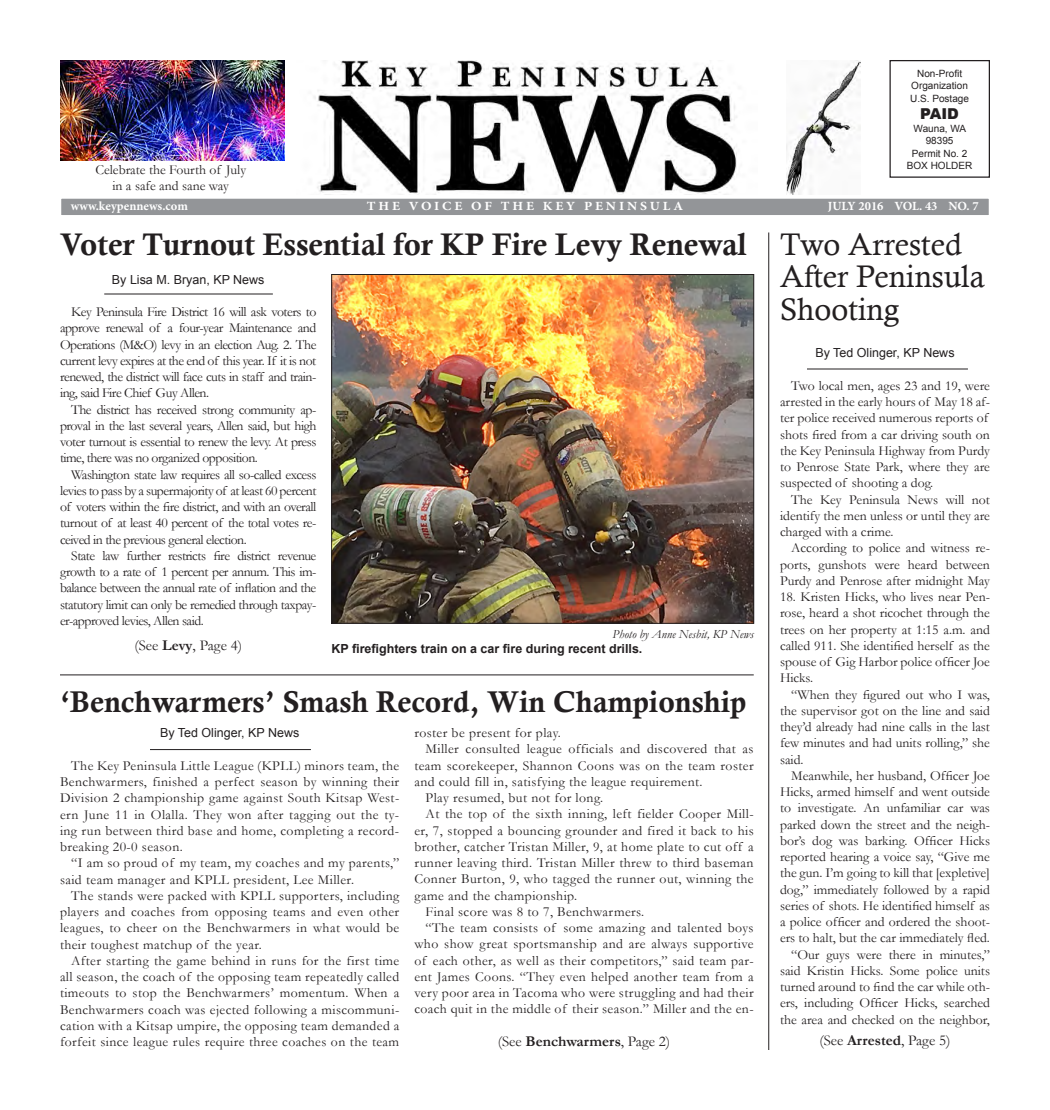
<style>
.page{position:relative;width:1050px;height:1110px;background:#fff}
.page>*{position:absolute;margin:0;border:0;box-sizing:border-box;transform-origin:0 0}
.t1{font:31.25px "Calis MT Bol";letter-spacing:-.005em;color:#231f20}
.t2{font:31.25px/32.5px "Calisto";color:#231f20}
.t3{font:30px "Calis MT Bol";color:#231f20}
.t4{font:15px "Garamond";color:#231f20}
.t5{font:700 15px "Garamond";color:#231f20}
.t6{font:900 15px "Arial";color:#231f20}
.t7{font:13.75px/16.2px "Garamond";color:#231f20;text-align:justify}
.t8{font:13.75px/16.2px "Garamond";letter-spacing:.03em;color:#231f20}
.t9{font:12.5px "Arial";color:#231f20}
.t10{font:700 12.5px "Arial";color:#231f20}
.t11{font:700 12.5px "Minion Pro";letter-spacing:.015em;color:#fff}
.t12{font:700 12.5px "Minion Pro";letter-spacing:.21em;color:#fff;scale:1.1 1}
.t13{font:italic 12.5px "Garamond";color:#231f20}
.t14{font:10px/12.5px "Arial";color:#231f20;text-align:center}
.s1{font-weight:700}
.s2{font-weight:400}
</style>
<div class="page">
<img style="left:314px;top:60px;width:423px;height:134px">
<div style="left:889px;top:60px;width:101px;height:118px;border:1px solid #231f20"></div>
<div style="left:60px;top:197px;width:930px;height:19px;background:#939598;border:1px solid #fff"></div>
<hr style="left:60px;top:675px;width:694px;height:1px;background:#231f20">
<img style="left:786px;top:60px;width:74px;height:134px">
<img style="left:60px;top:60px;width:225px;height:101px">
<hr style="left:769px;top:232px;width:1px;height:818px;background:#231f20">
<hr style="left:807px;top:369px;width:161px;height:1px;background:#231f20">
<hr style="left:150px;top:749px;width:161px;height:1px;background:#231f20">
<hr style="left:104px;top:294px;width:169px;height:1px;background:#231f20">
<img style="left:334px;top:276px;width:418px;height:345px">
<div style="left:332px;top:274px;width:422px;height:349px;border:1px solid #231f20"></div>
<p class="t7" style="left:95px;top:161px;width:152px">Celebrate the Fourth of July</p>
<p class="t7" style="left:112px;top:178px;width:118px">in a safe and sane way</p>
<p class="t14" style="left:911px;top:67px;width:58px">Non-Profit<br>Organization</p>
<p class="t14" style="left:910px;top:92px;width:60px">U.S. Postage</p>
<p class="t6" style="left:920px;top:103px;width:40px">PAID</p>
<p class="t14" style="left:914px;top:122px;width:54px">Wauna, WA<br>98395</p>
<p class="t14" style="left:912px;top:147px;width:57px">Permit No. 2</p>
<p class="t14" style="left:907px;top:160px;width:67px">BOX HOLDER</p>
<p class="t11" style="left:71px;top:197px;width:118px">www.keypennews.com</p>
<p class="t12" style="left:367px;top:197px;width:289px">THE VOICE OF THE KEY PENINSULA</p>
<p class="t11" style="left:828px;top:198px;width:152px">JULY 2016 VOL. 43 NO. 7</p>
<p class="t1" style="left:60px;top:226px;width:689px">Voter Turnout Essential for KP Fire Levy Renewal</p>
<p class="t9" style="left:112px;top:271px;width:154px">By Lisa M. Bryan, KP News</p>
<p class="t7" style="left:60px;top:304px;width:258px;text-indent:11px">Key Peninsula Fire District 16 will ask voters to approve renewal of a four-year Maintenance and Operations (M&amp;O) levy in an election Aug. 2. The current levy expires at the end of this year. If it is not renewed, the district will face cuts in staff and train&shy;ing, said Fire Chief Guy Allen.</p>
<p class="t7" style="left:60px;top:401px;width:258px;text-indent:11px">The district has received strong community ap&shy;proval in the last several years, Allen said, but high voter turnout is essential to renew the levy. At press time, there was no organized opposition.</p>
<p class="t7" style="left:60px;top:466px;width:258px;text-indent:11px">Washington state law requires all so-called excess levies to pass by a supermajority of at least 60 percent of voters within the fire district, and with an overall turnout of at least 40 percent of the total votes re&shy;ceived in the previous general election.</p>
<p class="t7" style="left:60px;top:547px;width:258px;text-indent:11px">State law further restricts fire district revenue growth to a rate of 1 percent per annum. This im&shy;balance between the annual rate of inflation and the statutory limit can only be remedied through taxpay&shy;er-approved levies, Allen said.</p>
<p class="t4" style="left:134px;top:637px;width:109px">(See <span class="s1">Levy</span>, Page 4)</p>
<p class="t13" style="left:613px;top:626px;width:143px">Photo by Anne Nesbit, KP News</p>
<p class="t10" style="left:331px;top:640px;width:312px">KP firefighters train on a car fire during recent drills.</p>
<p class="t3" style="left:60px;top:685px;width:688px">‘Benchwarmers’ Smash Record, Win Championship</p>
<p class="t9" style="left:160px;top:725px;width:141px">By Ted Olinger, KP News</p>
<p class="t7" style="left:60px;top:757px;width:341px;text-indent:11px">The Key Peninsula Little League (KPLL) minors team, the Benchwarmers, finished a perfect season by winning their Division 2 championship game against South Kitsap West&shy;ern June 11 in Olalla. They won after tagging out the ty&shy;ing run between third base and home, completing a record&shy;breaking 20-0 season.</p>
<p class="t8" style="left:60px;top:855px;width:341px;text-indent:11px">“I am so proud of my team, my coaches and my parents,” said team manager and KPLL president, Lee Miller.</p>
<p class="t7" style="left:60px;top:887px;width:341px;text-indent:11px">The stands were packed with KPLL supporters, including players and coaches from opposing teams and even other leagues, to cheer on the Benchwarmers in what would be their toughest matchup of the year.</p>
<p class="t7" style="left:60px;top:952px;width:341px;text-indent:11px">After starting the game behind in runs for the first time all season, the coach of the opposing team repeatedly called timeouts to stop the Benchwarmers’ momentum. When a Benchwarmers coach was ejected following a miscommuni&shy;cation with a Kitsap umpire, the opposing team demanded a forfeit since league rules require three coaches on the team</p>
<p class="t8" style="left:414px;top:725px;width:148px">roster be present for play.</p>
<p class="t7" style="left:414px;top:741px;width:341px;text-indent:11px">Miller consulted league officials and discovered that as team scorekeeper, Shannon Coons was on the team roster and could fill in, satisfying the league requirement.</p>
<p class="t8" style="left:426px;top:790px;width:179px">Play resumed, but not for long.</p>
<p class="t7" style="left:414px;top:806px;width:341px;text-indent:11px">At the top of the sixth inning, left fielder Cooper Mill&shy;er, 7, stopped a bouncing grounder and fired it back to his brother, catcher Tristan Miller, 9, at home plate to cut off a runner leaving third. Tristan Miller threw to third baseman Conner Burton, 9, who tagged the runner out, winning the game and the championship.</p>
<p class="t8" style="left:426px;top:903px;width:220px">Final score was 8 to 7, Benchwarmers.</p>
<p class="t7" style="left:414px;top:920px;width:341px;text-indent:11px">“The team consists of some amazing and talented boys who show great sportsmanship and are always supportive of each other, as well as their competitors,” said team par&shy;ent James Coons. “They even helped another team from a very poor area in Tacoma who were struggling and had their coach quit in the middle of their season.” Miller and the en-</p>
<p class="t5" style="left:498px;top:1032px;width:174px"><span class="s2">(See</span> Benchwarmers<span class="s2">, Page 2)</span></p>
<p class="t2" style="left:780px;top:228px;width:207px">Two Arrested<br>After Peninsula<br>Shooting</p>
<p class="t9" style="left:815px;top:345px;width:141px">By Ted Olinger, KP News</p>
<p class="t7" style="left:780px;top:377px;width:212px;text-align:left;text-indent:11px">Two local men, ages 23 and 19, were arrested in the early hours of May 18 af&shy;ter police received numerous reports of shots fired from a car driving south on the Key Peninsula Highway from Purdy to Penrose State Park, where they are suspected of shooting a dog.</p>
<p class="t7" style="left:780px;top:491px;width:211px;text-indent:11px">The Key Peninsula News will not identify the men unless or until they are charged with a crime.</p>
<p class="t7" style="left:780px;top:540px;width:212px;text-indent:11px">According to police and witness re&shy;ports, gunshots were heard between Purdy and Penrose after midnight May</p>
<p class="t7" style="left:780px;top:588px;width:212px">18. Kristen Hicks, who lives near Pen&shy;rose, heard a shot ricochet through the trees on her property at 1:15 a.m. and called 911. She identified herself as the spouse of Gig Harbor police officer Joe Hicks.</p>
<p class="t7" style="left:780px;top:686px;width:212px;text-indent:11px">“When they figured out who I was, the supervisor got on the line and said they’d already had nine calls in the last few minutes and had units rolling,” she said.</p>
<p class="t7" style="left:780px;top:767px;width:212px;text-indent:11px">Meanwhile, her husband, Officer Joe Hicks, armed himself and went outside to investigate. An unfamiliar car was parked down the street and the neigh&shy;bor’s dog was barking. Officer Hicks reported hearing a voice say, “Give me the gun. I’m going to kill that [expletive] dog,” immediately followed by a rapid series of shots. He identified himself as a police officer and ordered the shoot&shy;ers to halt, but the car immediately fled.</p>
<p class="t7" style="left:780px;top:946px;width:212px;text-indent:11px">“Our guys were there in minutes,” said Kristin Hicks. Some police units turned around to find the car while oth&shy;ers, including Officer Hicks, searched the area and checked on the neighbor,</p>
<p class="t4" style="left:819px;top:1031px;width:133px">(See <span class="s1">Arrested</span>, Page 5)</p>
</div>
